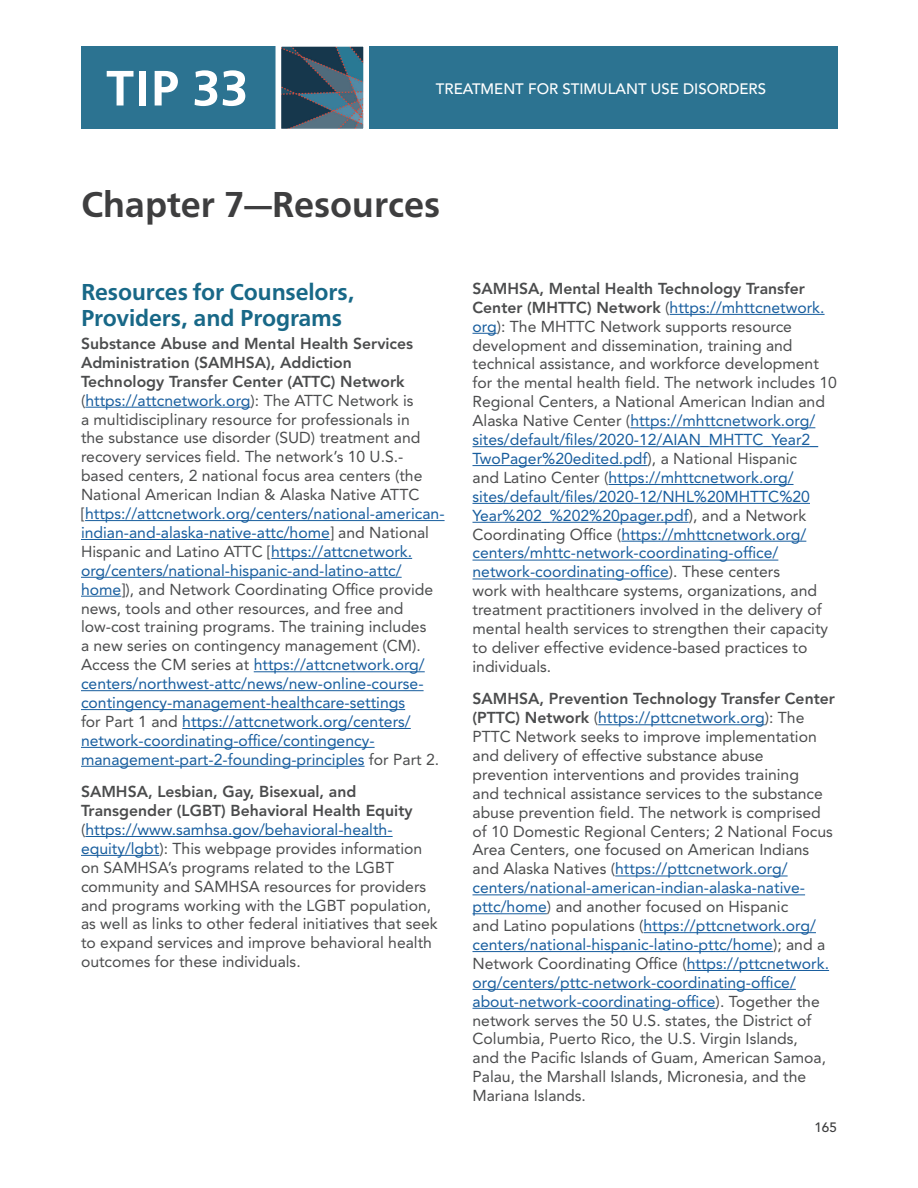
<style>
.page{position:relative;width:918px;height:1188px;background:#fff}
.page>*{position:absolute;margin:0;border:0;box-sizing:border-box;transform-origin:0 0}
.t1{font:700 51.9px "Carto Gothic Pro";color:#fff}
.t2{font:700 37.5px "Carto Gothic Pro";color:#3e3e3f}
.t3{font:700 24px/25.5px "Carto Gothic Pro";letter-spacing:-.005em;color:#186887}
.t4{font:15.75px/18.9px "Avenir LT Std";color:#4b4c4d}
.t5{font:500 15px "Avenir LT Std";color:#fff}
.t6{font:500 13.5px "Avenir LT Std";color:#3e3e3f}
.s1{font-weight:800}
.s2{color:#175d9e}
</style>
<div class="page">
<hr style="left:85px;top:407px;width:166px;height:1px;background:#175d9e">
<div style="left:81px;top:47px;width:756px;height:82px;background:#2c7391"></div>
<svg style="left:273px;top:46px;width:99px;height:83px"></svg>
<hr style="left:85px;top:520px;width:360px;height:1px;background:#175d9e">
<hr style="left:81px;top:539px;width:249px;height:1px;background:#175d9e">
<hr style="left:271px;top:558px;width:141px;height:1px;background:#175d9e">
<hr style="left:81px;top:577px;width:321px;height:1px;background:#175d9e">
<hr style="left:81px;top:596px;width:40px;height:1px;background:#175d9e">
<hr style="left:254px;top:671px;width:171px;height:1px;background:#175d9e">
<hr style="left:81px;top:690px;width:343px;height:1px;background:#175d9e">
<hr style="left:81px;top:709px;width:324px;height:1px;background:#175d9e">
<hr style="left:182px;top:728px;width:229px;height:1px;background:#175d9e">
<hr style="left:81px;top:747px;width:294px;height:1px;background:#175d9e">
<hr style="left:81px;top:766px;width:284px;height:1px;background:#175d9e">
<hr style="left:85px;top:836px;width:308px;height:1px;background:#175d9e">
<hr style="left:81px;top:855px;width:78px;height:1px;background:#175d9e">
<hr style="left:670px;top:314px;width:155px;height:1px;background:#175d9e">
<svg style="left:473px;top:333px;width:24px;height:1px"></svg>
<hr style="left:630px;top:427px;width:185px;height:1px;background:#175d9e">
<hr style="left:473px;top:446px;width:345px;height:1px;background:#175d9e">
<hr style="left:473px;top:465px;width:175px;height:1px;background:#175d9e">
<hr style="left:609px;top:484px;width:185px;height:1px;background:#175d9e">
<hr style="left:473px;top:503px;width:337px;height:1px;background:#175d9e">
<hr style="left:473px;top:522px;width:216px;height:1px;background:#175d9e">
<hr style="left:621px;top:541px;width:185px;height:1px;background:#175d9e">
<hr style="left:473px;top:560px;width:305px;height:1px;background:#175d9e">
<hr style="left:473px;top:579px;width:196px;height:1px;background:#175d9e">
<hr style="left:598px;top:724px;width:167px;height:1px;background:#175d9e">
<hr style="left:615px;top:876px;width:173px;height:1px;background:#175d9e">
<hr style="left:473px;top:894px;width:332px;height:1px;background:#175d9e">
<hr style="left:473px;top:913px;width:74px;height:1px;background:#175d9e">
<hr style="left:644px;top:932px;width:172px;height:1px;background:#175d9e">
<hr style="left:473px;top:951px;width:300px;height:1px;background:#175d9e">
<hr style="left:687px;top:970px;width:142px;height:1px;background:#175d9e">
<hr style="left:473px;top:989px;width:323px;height:1px;background:#175d9e">
<hr style="left:473px;top:1008px;width:243px;height:1px;background:#175d9e">
<h1 class="t1" style="left:106px;top:68px;width:144px">TIP 33</h1>
<p class="t5" style="left:436px;top:83px;width:332px">TREATMENT FOR STIMULANT USE DISORDERS</p>
<h2 class="t2" style="left:81px;top:191px;width:361px">Chapter 7—Resources</h2>
<h3 class="t3" style="left:81px;top:281px;width:275px">Resources for Counselors,<br>Providers, and Programs</h3>
<p class="t4" style="left:81px;top:335px;width:365px"><span class="s1">Substance Abuse and Mental Health Services Administration (SAMHSA), Addiction<br>Technology Transfer Center (ATTC) Network </span>(<span class="s2">https://attcnetwork.org</span>): The ATTC Network is<br>a multidisciplinary resource for professionals in<br>the substance use disorder (SUD) treatment and recovery services field. The network’s 10 U.S.- based centers, 2 national focus area centers (the National American Indian &amp; Alaska Native ATTC [<span class="s2">https://attcnetwork.org/centers/national-american&shy;indian-and-alaska-native-attc/home</span>] and National Hispanic and Latino ATTC [<span class="s2">https://attcnetwork. org/centers/national-hispanic-and-latino-attc/ home</span>]), and Network Coordinating Office provide news, tools and other resources, and free and low-cost training programs. The training includes<br>a new series on contingency management (CM).<br>Access the CM series at <span class="s2">https://attcnetwork.org/ centers/northwest-attc/news/new-online-course&shy;contingency-management-healthcare-settings<br></span>for Part 1 and <span class="s2">https://attcnetwork.org/centers/ network-coordinating-office/contingency&shy;management-part-2-founding-principles</span> for Part 2.</p>
<p class="t4" style="left:81px;top:783px;width:358px"><span class="s1">SAMHSA, Lesbian, Gay, Bisexual, and Transgender (LGBT) Behavioral Health Equity </span>(<span class="s2">https://www.samhsa.gov/behavioral-health&shy;equity/lgbt</span>): This webpage provides information on SAMHSA’s programs related to the LGBT community and SAMHSA resources for providers and programs working with the LGBT population, as well as links to other federal initiatives that seek to expand services and improve behavioral health outcomes for these individuals.</p>
<p class="t4" style="left:472px;top:280px;width:366px"><span class="s1">SAMHSA, Mental Health Technology Transfer Center (MHTTC) Network</span> (<span class="s2">https://mhttcnetwork. org</span>): The MHTTC Network supports resource development and dissemination, training and technical assistance, and workforce development for the mental health field. The network includes 10<br>Regional Centers, a National American Indian and Alaska Native Center (<span class="s2">https://mhttcnetwork.org/ sites/default/files/2020-12/AIAN_MHTTC_Year2_ TwoPager%20edited.pdf</span>), a National Hispanic<br>and Latino Center (<span class="s2">https://mhttcnetwork.org/ sites/default/files/2020-12/NHL%20MHTTC%20<br>Year%202_%202%20pager.pdf</span>), and a Network Coordinating Office (<span class="s2">https://mhttcnetwork.org/ centers/mhttc-network-coordinating-office/ network-coordinating-office</span>). These centers<br>work with healthcare systems, organizations, and treatment practitioners involved in the delivery of mental health services to strengthen their capacity to deliver effective evidence-based practices to individuals.</p>
<p class="t4" style="left:472px;top:691px;width:364px"><span class="s1">SAMHSA, Prevention Technology Transfer Center (PTTC) Network</span> (<span class="s2">https://pttcnetwork.org</span>): The PTTC Network seeks to improve implementation and delivery of effective substance abuse prevention interventions and provides training<br>and technical assistance services to the substance abuse prevention field. The network is comprised of 10 Domestic Regional Centers; 2 National Focus Area Centers, one focused on American Indians and Alaska Natives (<span class="s2">https://pttcnetwork.org/ centers/national-american-indian-alaska-native&shy;pttc/home</span>) and another focused on Hispanic<br>and Latino populations (<span class="s2">https://pttcnetwork.org/ centers/national-hispanic-latino-pttc/home</span>); and a Network Coordinating Office (<span class="s2">https://pttcnetwork. org/centers/pttc-network-coordinating-office/ about-network-coordinating-office</span>). Together the network serves the 50 U.S. states, the District of Columbia, Puerto Rico, the U.S. Virgin Islands,<br>and the Pacific Islands of Guam, American Samoa, Palau, the Marshall Islands, Micronesia, and the Mariana Islands.</p>
<p class="t6" style="left:814px;top:1122px;width:24px">165</p>
</div>
